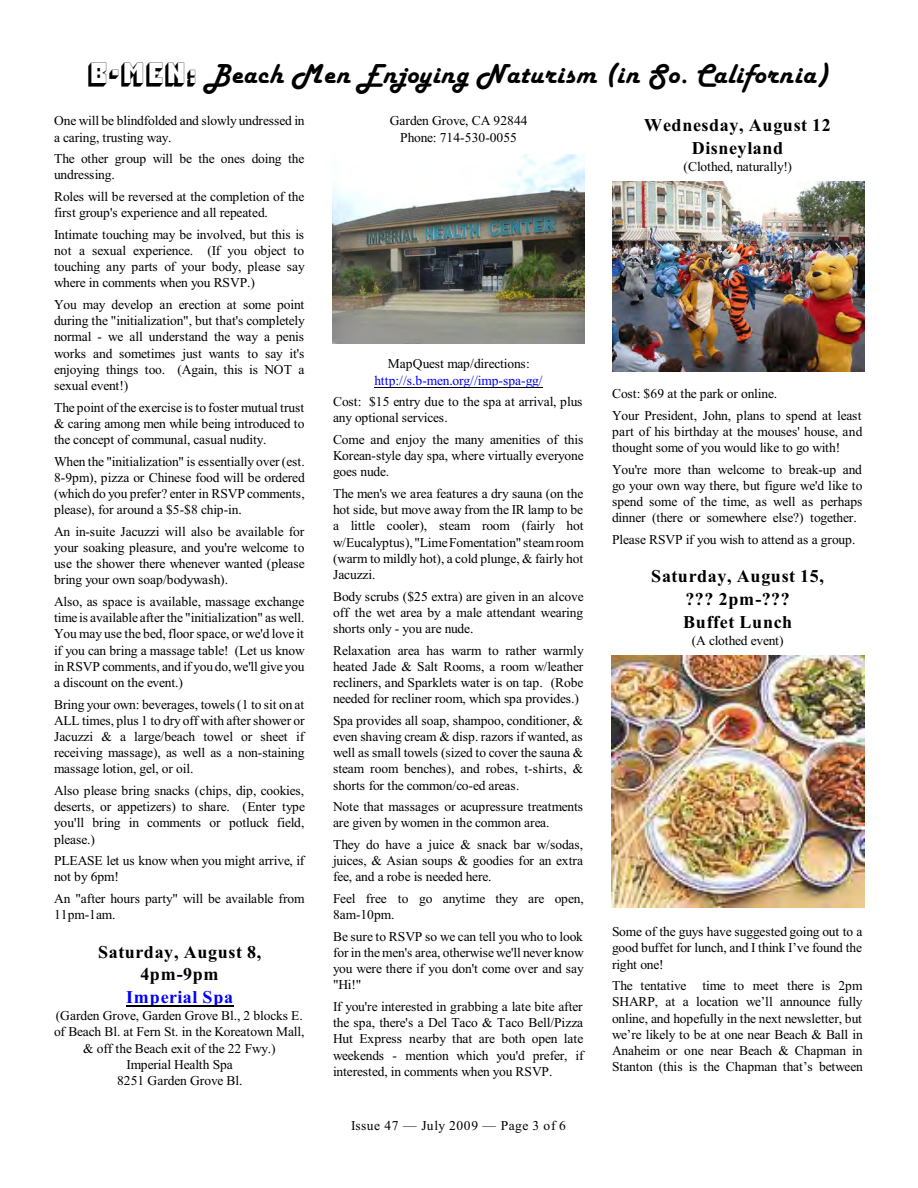
<style>
.page{position:relative;width:918px;height:1188px;background:#fff}
.page>*{position:absolute;margin:0;border:0;box-sizing:border-box;transform-origin:0 0}
.t1{font:italic 28.5px "Harlow Solid";letter-spacing:.03em;color:#000}
.t2{font:700 18px/22.8px "Times New Roman";letter-spacing:.04em;color:#000;text-align:center}
.t3{font:700 18px "Times New Roman";letter-spacing:.03em;color:#00f}
.t4{font:13.5px/16.2px "Times New Roman";letter-spacing:-.015em;color:#000;text-align:justify}
.t5{font:13.5px/16.2px "Times New Roman";letter-spacing:.005em;color:#000}
.t6{font:13.5px "Times New Roman";letter-spacing:-.015em;color:#00f}
.t7{font:13.5px "Times New Roman";letter-spacing:.04em;color:#000}
.s1{font-family:"Pioneer BT";font-style:normal}
</style>
<div class="page">
<hr style="left:126px;top:1006px;width:108px;height:1px;background:#000">
<hr style="left:374px;top:387px;width:169px;height:1px;background:#000">
<img style="left:332px;top:155px;width:253px;height:189px">
<img style="left:612px;top:182px;width:252px;height:189px">
<img style="left:612px;top:655px;width:252px;height:252px">
<h1 class="t1" style="left:88px;top:58px;width:740px"><span class="s1">B-MEN:</span> Beach Men Enjoying Naturism (in So. California)</h1>
<p class="t4" style="left:54px;top:114px;width:252px">One will be blindfolded and slowly undressed in a caring, trusting way.</p>
<p class="t4" style="left:54px;top:152px;width:252px">The other group will be the ones doing the undressing.</p>
<p class="t4" style="left:54px;top:190px;width:252px">Roles will be reversed at the completion of the first group's experience and all repeated.</p>
<p class="t4" style="left:54px;top:227px;width:252px">Intimate touching may be involved, but this is not a sexual experience. (If you object to touching any parts of your body, please say where in comments when you RSVP.)</p>
<p class="t4" style="left:54px;top:298px;width:252px">You may develop an erection at some point during the "initialization", but that's completely normal - we all understand the way a penis works and sometimes just wants to say it's enjoying things too. (Again, this is NOT a sexual event!)</p>
<p class="t4" style="left:54px;top:400px;width:252px">The point of the exercise is to foster mutual trust &amp; caring among men while being introduced to the concept of communal, casual nudity.</p>
<p class="t4" style="left:54px;top:454px;width:252px">When the "initialization" is essentially over (est.<br>8-9pm), pizza or Chinese food will be ordered (which do you prefer? enter in RSVP comments, please), for around a $5-$8 chip-in.</p>
<p class="t4" style="left:54px;top:524px;width:252px">An in-suite Jacuzzi will also be available for your soaking pleasure, and you're welcome to use the shower there whenever wanted (please bring your own soap/bodywash).</p>
<p class="t4" style="left:54px;top:595px;width:252px">Also, as space is available, massage exchange time is available after the "initialization" as well.<br>You may use the bed, floor space, or we'd love it if you can bring a massage table! (Let us know in RSVP comments, and if you do, we'll give you a discount on the event.)</p>
<p class="t4" style="left:54px;top:697px;width:252px">Bring your own: beverages, towels (1 to sit on at ALL times, plus 1 to dry off with after shower or Jacuzzi &amp; a large/beach towel or sheet if receiving massage), as well as a non-staining massage lotion, gel, or oil.</p>
<p class="t4" style="left:54px;top:784px;width:253px">Also please bring snacks (chips, dip, cookies, deserts, or appetizers) to share. (Enter type you'll bring in comments or potluck field, please.)</p>
<p class="t4" style="left:54px;top:854px;width:252px">PLEASE let us know when you might arrive, if not by 6pm!</p>
<p class="t5" style="left:54px;top:892px;width:252px">An "after hours party" will be available from<br>11pm-1am.</p>
<h2 class="t2" style="left:98px;top:942px;width:165px">Saturday, August 8,<br>4pm-9pm</h2>
<h2 class="t3" style="left:126px;top:991px;width:108px">Imperial Spa</h2>
<p class="t4" style="left:54px;top:1009px;width:252px;text-align:center">(Garden Grove, Garden Grove Bl., 2 blocks E. of Beach Bl. at Fern St. in the Koreatown Mall, &amp; off the Beach exit of the 22 Fwy.)<br>Imperial Health Spa<br>8251 Garden Grove Bl.</p>
<p class="t5" style="left:390px;top:114px;width:140px;text-align:center">Garden Grove, CA 92844<br>Phone: 714-530-0055</p>
<p class="t4" style="left:388px;top:357px;width:143px">MapQuest map/directions:</p>
<p class="t6" style="left:374px;top:375px;width:170px">http://s.b-men.org//imp-spa-gg/</p>
<p class="t4" style="left:333px;top:395px;width:251px">Cost: $15 entry due to the spa at arrival, plus any optional services.</p>
<p class="t4" style="left:333px;top:433px;width:252px">Come and enjoy the many amenities of this Korean-style day spa, where virtually everyone goes nude.</p>
<p class="t4" style="left:333px;top:487px;width:252px">The men's we area features a dry sauna (on the hot side, but move away from the IR lamp to be a little cooler), steam room (fairly hot w/Eucalyptus), "Lime Fomentation" steam room (warm to mildly hot), a cold plunge, &amp; fairly hot Jacuzzi.</p>
<p class="t4" style="left:333px;top:589px;width:252px">Body scrubs ($25 extra) are given in an alcove off the wet area by a male attendant wearing shorts only - you are nude.</p>
<p class="t4" style="left:333px;top:643px;width:252px">Relaxation area has warm to rather warmly heated Jade &amp; Salt Rooms, a room w/leather recliners, and Sparklets water is on tap. (Robe needed for recliner room, which spa provides.)</p>
<p class="t4" style="left:333px;top:713px;width:252px">Spa provides all soap, shampoo, conditioner, &amp; even shaving cream &amp; disp. razors if wanted, as well as small towels (sized to cover the sauna &amp; steam room benches), and robes, t-shirts, &amp; shorts for the common/co-ed areas.</p>
<p class="t4" style="left:333px;top:800px;width:252px">Note that massages or acupressure treatments are given by women in the common area.</p>
<p class="t4" style="left:333px;top:838px;width:252px">They do have a juice &amp; snack bar w/sodas, juices, &amp; Asian soups &amp; goodies for an extra fee, and a robe is needed here.</p>
<p class="t4" style="left:333px;top:892px;width:252px">Feel free to go anytime they are open,<br>8am-10pm.</p>
<p class="t4" style="left:333px;top:929px;width:252px">Be sure to RSVP so we can tell you who to look for in the men's area, otherwise we'll never know you were there if you don't come over and say "Hi!"</p>
<p class="t4" style="left:333px;top:1000px;width:252px">If you're interested in grabbing a late bite after the spa, there's a Del Taco &amp; Taco Bell/Pizza Hut Express nearby that are both open late weekends - mention which you'd prefer, if interested, in comments when you RSVP.</p>
<p class="t7" style="left:351px;top:1121px;width:217px">Issue 47 — July 2009 — Page 3 of 6</p>
<h2 class="t2" style="left:644px;top:116px;width:188px">Wednesday, August 12<br>Disneyland</h2>
<p class="t4" style="left:684px;top:160px;width:110px">(Clothed, naturally!)</p>
<p class="t4" style="left:612px;top:384px;width:251px;line-height:21.6px">Cost: $69 at the park or online.<br>Your President, John, plans to spend at least</p>
<p class="t4" style="left:612px;top:425px;width:252px">part of his birthday at the mouses' house, and thought some of you would like to go with!</p>
<p class="t4" style="left:612px;top:462px;width:252px">You're more than welcome to break-up and go your own way there, but figure we'd like to spend some of the time, as well as perhaps dinner (there or somewhere else?) together.</p>
<p class="t4" style="left:612px;top:533px;width:245px">Please RSVP if you wish to attend as a group.</p>
<h2 class="t2" style="left:651px;top:566px;width:174px">Saturday, August 15, ??? 2pm-???<br>Buffet Lunch</h2>
<p class="t4" style="left:692px;top:633px;width:93px">(A clothed event)</p>
<p class="t4" style="left:612px;top:925px;width:252px">Some of the guys have suggested going out to a good buffet for lunch, and I think I’ve found the right one!</p>
<p class="t4" style="left:612px;top:979px;width:252px">The tentative time to meet there is 2pm SHARP, at a location we’ll announce fully online, and hopefully in the next newsletter, but we’re likely to be at one near Beach &amp; Ball in Anaheim or one near Beach &amp; Chapman in Stanton (this is the Chapman that’s between</p>
</div>
